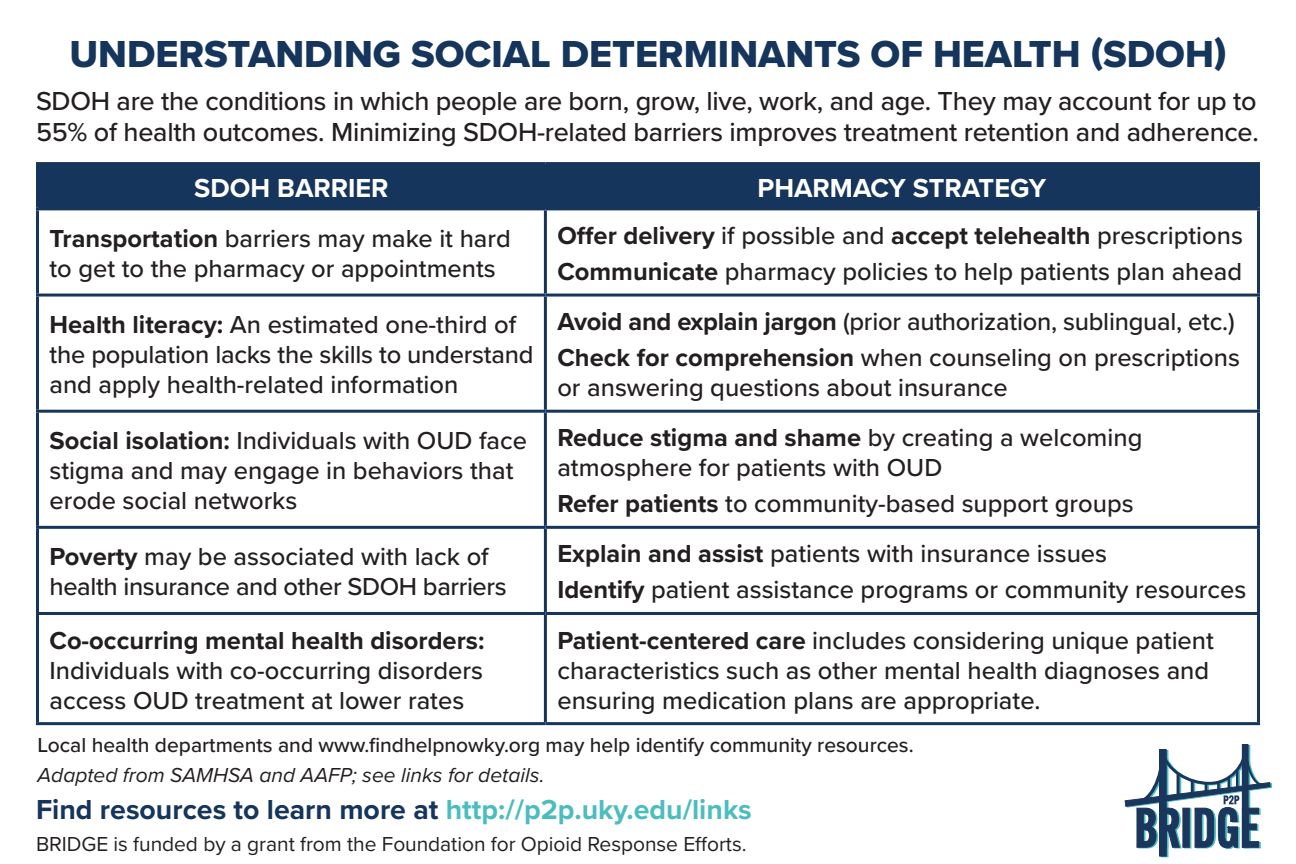
<style>
.page{position:relative;width:1296px;height:864px;background:#fff}
.page>*{position:absolute;margin:0;border:0;box-sizing:border-box;transform-origin:0 0}
.Head_Purple{font:39px "Proxima Nova Extrabld";color:#15355c}
.Main_Text{font:700 28.5px "Proxima Nova";color:#15355c}
.Main_Text-2{font:500 27px/31.5px "Proxima Nova";letter-spacing:-.01em;color:#231f20}
.t1{font:700 27px "Proxima Nova";color:#fff}
.t2{font:500 25.5px/30px "Proxima Nova";color:#231f20}
.t3{font:700 25.5px "Proxima Nova";color:#231f20}
.t4{font:500 21px "Proxima Nova";color:#231f20}
.t5{font:21px "Proxima Nova";letter-spacing:-.005em;color:#231f20}
.Main_Text-3{font:italic 21px "Proxima Nova";color:#231f20}
.s1{font-weight:700}
.s2{font-weight:500}
.s3{color:#4cbdbf}
</style>
<div class="page">
<div style="left:39px;top:165px;width:1218px;height:42px;background:#15355c"></div>
<hr style="left:36px;top:207px;width:509px;height:3px;background:#15355c">
<hr style="left:36px;top:210px;width:3px;height:84px;background:#15355c">
<hr style="left:545px;top:207px;width:715px;height:3px;background:#15355c">
<hr style="left:544px;top:210px;width:3px;height:84px;background:#15355c">
<hr style="left:1257px;top:210px;width:3px;height:84px;background:#15355c">
<hr style="left:36px;top:294px;width:509px;height:3px;background:#15355c">
<hr style="left:36px;top:297px;width:3px;height:113px;background:#15355c">
<hr style="left:545px;top:294px;width:715px;height:3px;background:#15355c">
<hr style="left:544px;top:297px;width:3px;height:113px;background:#15355c">
<hr style="left:1257px;top:297px;width:3px;height:113px;background:#15355c">
<hr style="left:36px;top:410px;width:509px;height:3px;background:#15355c">
<hr style="left:36px;top:413px;width:3px;height:113px;background:#15355c">
<hr style="left:545px;top:410px;width:715px;height:3px;background:#15355c">
<hr style="left:544px;top:413px;width:3px;height:113px;background:#15355c">
<hr style="left:1257px;top:413px;width:3px;height:113px;background:#15355c">
<hr style="left:36px;top:526px;width:509px;height:3px;background:#15355c">
<hr style="left:36px;top:529px;width:3px;height:83px;background:#15355c">
<hr style="left:545px;top:526px;width:715px;height:3px;background:#15355c">
<hr style="left:544px;top:529px;width:3px;height:83px;background:#15355c">
<hr style="left:1257px;top:529px;width:3px;height:83px;background:#15355c">
<hr style="left:36px;top:612px;width:509px;height:3px;background:#15355c">
<hr style="left:36px;top:615px;width:3px;height:107px;background:#15355c">
<hr style="left:545px;top:612px;width:715px;height:3px;background:#15355c">
<hr style="left:544px;top:615px;width:3px;height:107px;background:#15355c">
<hr style="left:1257px;top:615px;width:3px;height:107px;background:#15355c">
<hr style="left:36px;top:162px;width:509px;height:3px;background:#15355c">
<hr style="left:36px;top:165px;width:3px;height:42px;background:#15355c">
<hr style="left:545px;top:162px;width:715px;height:3px;background:#15355c">
<hr style="left:544px;top:165px;width:3px;height:42px;background:#15355c">
<hr style="left:1257px;top:165px;width:3px;height:42px;background:#15355c">
<hr style="left:36px;top:722px;width:509px;height:3px;background:#15355c">
<hr style="left:545px;top:722px;width:715px;height:3px;background:#15355c">
<div style="left:1161px;top:750px;width:7px;height:107px;border:1px solid #4cbcc0"></div>
<div style="left:1160px;top:750px;width:6px;height:106px;background:#1b365d"></div>
<svg style="left:1125px;top:744px;width:147px;height:105px"></svg>
<p class="Head_Purple" style="left:69px;top:25px;width:1159px">UNDERSTANDING SOCIAL DETERMINANTS OF HEALTH (SDOH)</p>
<p class="Main_Text-2" style="left:36px;top:84px;width:1224px">SDOH are the conditions in which people are born, grow, live, work, and age. They may account for up to<br>55% of health outcomes. Minimizing SDOH-related barriers improves treatment retention and adherence.</p>
<p class="t1" style="left:194px;top:168px;width:196px">SDOH BARRIER</p>
<p class="t1" style="left:758px;top:168px;width:290px">PHARMACY STRATEGY</p>
<p class="t2" style="left:50px;top:223px;width:463px"><span class="s1">Transportation</span> barriers may make it hard to get to the pharmacy or appointments</p>
<p class="t3" style="left:557px;top:217px;width:687px">Offer delivery <span class="s2">if possible and</span> accept telehealth <span class="s2">prescriptions</span></p>
<p class="t2" style="left:557px;top:256px;width:686px"><span class="s1">Communicate</span> pharmacy policies to help patients plan ahead</p>
<p class="t2" style="left:50px;top:309px;width:485px"><span class="s1">Health literacy:</span> An estimated one-third of the population lacks the skills to understand and apply health-related information</p>
<p class="t2" style="left:557px;top:306px;width:679px"><span class="s1">Avoid and explain jargon</span> (prior authorization, sublingual, etc.)</p>
<p class="t2" style="left:557px;top:342px;width:684px"><span class="s1">Check for comprehension</span> when counseling on prescriptions or answering questions about insurance</p>
<p class="t2" style="left:50px;top:425px;width:479px"><span class="s1">Social isolation:</span> Individuals with OUD face stigma and may engage in behaviors that erode social networks</p>
<p class="t2" style="left:557px;top:422px;width:587px"><span class="s1">Reduce stigma and shame</span> by creating a welcoming atmosphere for patients with OUD</p>
<p class="t2" style="left:557px;top:488px;width:578px"><span class="s1">Refer patients</span> to community-based support groups</p>
<p class="t2" style="left:50px;top:541px;width:459px"><span class="s1">Poverty</span> may be associated with lack of health insurance and other SDOH barriers</p>
<p class="t2" style="left:557px;top:538px;width:551px"><span class="s1">Explain and assist</span> patients with insurance issues</p>
<p class="t2" style="left:557px;top:574px;width:690px"><span class="s1">Identify</span> patient assistance programs or community resources</p>
<p class="t2" style="left:50px;top:624px;width:437px;text-align:justify"><span class="s1">Co-occurring mental health disorders:<br></span>Individuals with co-occurring disorders access OUD treatment at lower rates</p>
<p class="t2" style="left:557px;top:624px;width:658px"><span class="s1">Patient-centered care</span> includes considering unique patient characteristics such as other mental health diagnoses and ensuring medication plans are appropriate.</p>
<p class="t4" style="left:38px;top:730px;width:878px">Local health departments and www.findhelpnowky.org may help identify community resources.</p>
<p class="Main_Text-3" style="left:38px;top:760px;width:509px">Adapted from SAMHSA and AAFP; see links for details.</p>
<p class="Main_Text" style="left:36px;top:788px;width:717px">Find resources to learn more at <span class="s3">http://p2p.uky.edu/links</span></p>
<p class="t5" style="left:36px;top:828px;width:712px">BRIDGE is funded by a grant from the Foundation for Opioid Response Efforts.</p>
</div>
